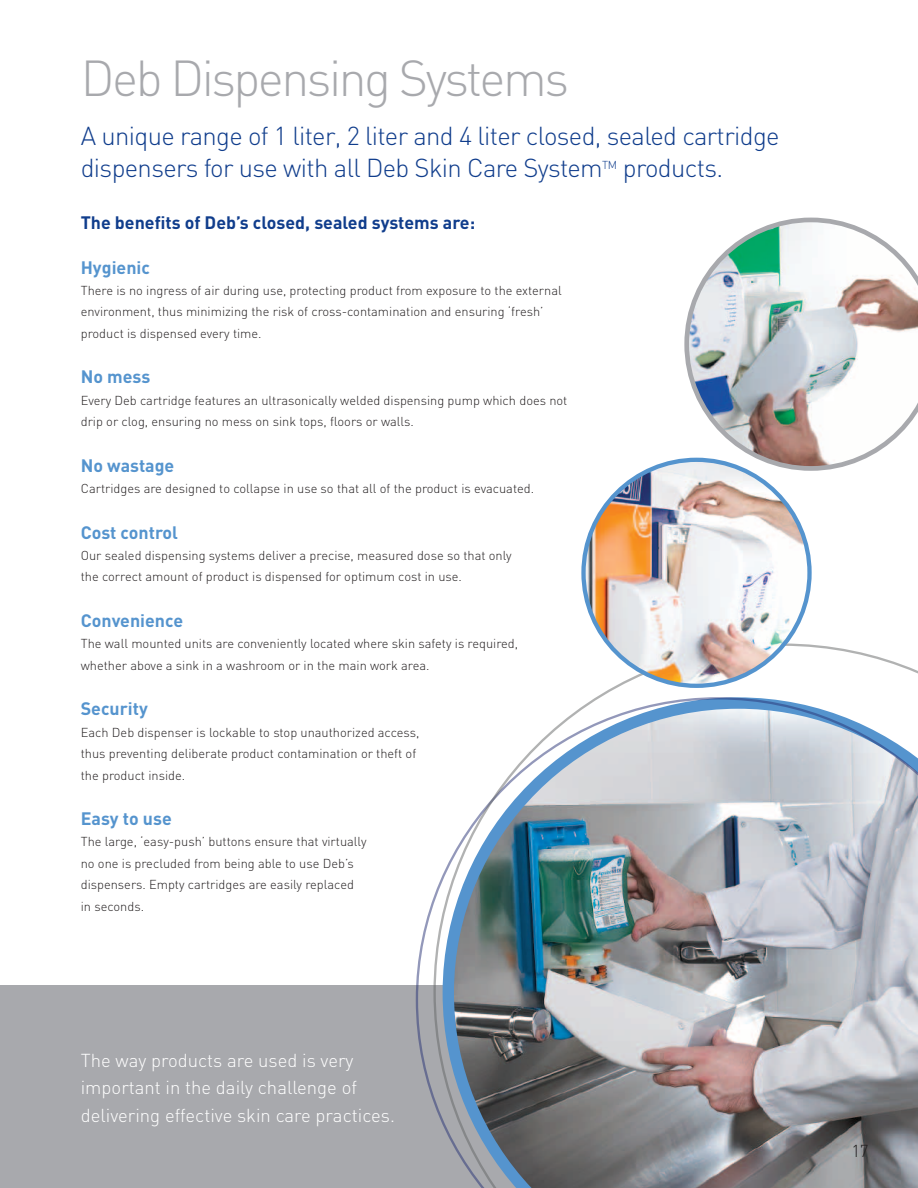
<style>
.page{position:relative;width:918px;height:1188px;background:#fff}
.page>*{position:absolute;margin:0;border:0;box-sizing:border-box;transform-origin:0 0}
.t1{font:300 49.8px "DIN";letter-spacing:-.05em;color:#a8a9ad}
.t2{font:300 25.65px/32.8px "DIN";letter-spacing:-.025em;color:#103d8c}
.t3{font:300 18.6px/27.2px "DIN";color:#fff}
.t4{font:700 17.85px "DIN";color:#5594ce}
.t5{font:700 17.85px "DIN";color:#103d8c}
.t6{font:300 17.1px "DIN";color:#231f20}
.t7{font:300 12.9px/21.5px "DIN";color:#231f20}
.t8{font:300 11.4px "DIN";color:#103d8c}
</style>
<div class="page">
<div style="left:0;top:986px;width:548px;height:202px;background:#a8a9ad"></div>
<img style="left:433px;top:643px;width:485px;height:545px">
<img style="left:584px;top:460px;width:226px;height:226px;border-radius:113px">
<svg style="left:684px;top:218px;width:234px;height:253px"></svg>
<h1 class="t1" style="left:81px;top:47px;width:490px">Deb Dispensing Systems</h1>
<h2 class="t2" style="left:81px;top:119px;width:700px">A unique range of 1 liter, 2 liter and 4 liter closed, sealed cartridge dispensers for use with all Deb Skin Care System</h2>
<p class="t8" style="left:602px;top:158px;width:17px">TM</p>
<h2 class="t2" style="left:623px;top:151px;width:102px">products.</h2>
<h3 class="t5" style="left:81px;top:211px;width:396px">The benefits of Deb’s closed, sealed systems are:</h3>
<h3 class="t4" style="left:81px;top:255px;width:71px">Hygienic</h3>
<p class="t7" style="left:81px;top:279px;width:482px">There is no ingress of air during use, protecting product from exposure to the external environment, thus minimizing the risk of cross-contamination and ensuring ‘fresh’ product is dispensed every time.</p>
<h3 class="t4" style="left:81px;top:365px;width:71px">No mess</h3>
<p class="t7" style="left:81px;top:389px;width:488px">Every Deb cartridge features an ultrasonically welded dispensing pump which does not drip or clog, ensuring no mess on sink tops, floors or walls.</p>
<h3 class="t4" style="left:81px;top:454px;width:95px">No wastage</h3>
<p class="t7" style="left:81px;top:478px;width:455px">Cartridges are designed to collapse in use so that all of the product is evacuated.</p>
<h3 class="t4" style="left:81px;top:521px;width:99px">Cost control</h3>
<p class="t7" style="left:81px;top:545px;width:432px">Our sealed dispensing systems deliver a precise, measured dose so that only the correct amount of product is dispensed for optimum cost in use.</p>
<h3 class="t4" style="left:81px;top:609px;width:104px">Convenience</h3>
<p class="t7" style="left:81px;top:633px;width:439px">The wall mounted units are conveniently located where skin safety is required, whether above a sink in a washroom or in the main work area.</p>
<h3 class="t4" style="left:81px;top:697px;width:69px">Security</h3>
<p class="t7" style="left:81px;top:721px;width:340px">Each Deb dispenser is lockable to stop unauthorized access, thus preventing deliberate product contamination or theft of the product inside.</p>
<h3 class="t4" style="left:81px;top:807px;width:93px">Easy to use</h3>
<p class="t7" style="left:81px;top:831px;width:287px">The large, ‘easy-push’ buttons ensure that virtually no one is precluded from being able to use Deb’s dispensers. Empty cartridges are easily replaced in seconds.</p>
<h3 class="t3" style="left:81px;top:1047px;width:316px">The way products are used is very important in the daily challenge of delivering effective skin care practices.</h3>
<h3 class="t6" style="left:851px;top:1140px;width:19px">17</h3>
</div>
